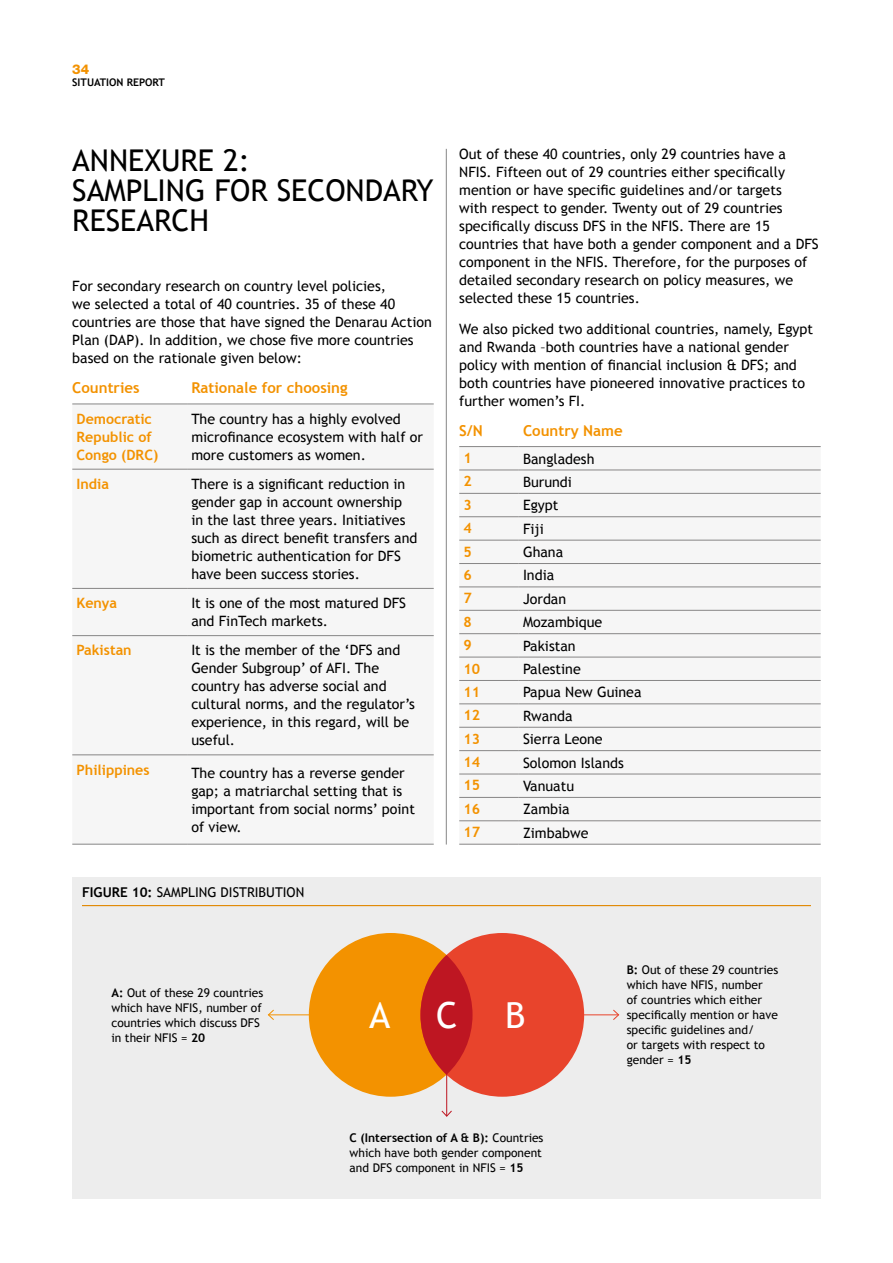
<style>
.page{position:relative;width:893px;height:1263px;background:#fff}
.page>*{position:absolute;margin:0;border:0;box-sizing:border-box;transform-origin:0 0}
.t1{font:36px "Trebuchet MS";color:#fff}
.t2{font:30px/30px "Trebuchet MS";color:#000}
.t3{font:700 15px "Trebuchet MS";color:#f39200}
.t4{font:14.25px/18px "Trebuchet MS";color:#000}
.t5{font:700 14.25px/18px "Trebuchet MS";color:#f39200}
.t6{font:13.5px "Trebuchet MS";color:#000}
.t7{font:800 13.5px "Helvetica Neue";color:#f39200}
.t8{font:12px/15px "Trebuchet MS";color:#000}
.t9{font:700 10.5px "Trebuchet MS";color:#000}
.s1{font-weight:700}
</style>
<div class="page">
<div style="left:72px;top:877px;width:749px;height:322px;background:#ededed"></div>
<hr style="left:82px;top:905px;width:729px;height:1px;background:#f39200">
<hr style="left:446px;top:149px;width:1px;height:695px;background:#878787">
<div style="left:459px;top:447px;width:362px;height:397px;background:#f6f6f6"></div>
<hr style="left:459px;top:844px;width:60px;height:1px;background:#878686">
<hr style="left:519px;top:844px;width:302px;height:1px;background:#878686">
<hr style="left:459px;top:446px;width:60px;height:1px;background:#878686">
<hr style="left:519px;top:446px;width:302px;height:1px;background:#878686">
<hr style="left:459px;top:470px;width:60px;height:1px;background:#878686">
<hr style="left:519px;top:470px;width:302px;height:1px;background:#878686">
<hr style="left:459px;top:493px;width:60px;height:1px;background:#878686">
<hr style="left:519px;top:493px;width:302px;height:1px;background:#878686">
<hr style="left:459px;top:516px;width:60px;height:1px;background:#878686">
<hr style="left:519px;top:516px;width:302px;height:1px;background:#878686">
<hr style="left:459px;top:540px;width:60px;height:1px;background:#878686">
<hr style="left:519px;top:540px;width:302px;height:1px;background:#878686">
<hr style="left:459px;top:563px;width:60px;height:1px;background:#878686">
<hr style="left:519px;top:563px;width:302px;height:1px;background:#878686">
<hr style="left:459px;top:587px;width:60px;height:1px;background:#878686">
<hr style="left:519px;top:587px;width:302px;height:1px;background:#878686">
<hr style="left:459px;top:610px;width:60px;height:1px;background:#878686">
<hr style="left:519px;top:610px;width:302px;height:1px;background:#878686">
<hr style="left:459px;top:633px;width:60px;height:1px;background:#878686">
<hr style="left:519px;top:633px;width:302px;height:1px;background:#878686">
<hr style="left:459px;top:657px;width:60px;height:1px;background:#878686">
<hr style="left:519px;top:657px;width:302px;height:1px;background:#878686">
<hr style="left:459px;top:680px;width:60px;height:1px;background:#878686">
<hr style="left:519px;top:680px;width:302px;height:1px;background:#878686">
<hr style="left:459px;top:704px;width:60px;height:1px;background:#878686">
<hr style="left:519px;top:704px;width:302px;height:1px;background:#878686">
<hr style="left:459px;top:727px;width:60px;height:1px;background:#878686">
<hr style="left:519px;top:727px;width:302px;height:1px;background:#878686">
<hr style="left:459px;top:750px;width:60px;height:1px;background:#878686">
<hr style="left:519px;top:750px;width:302px;height:1px;background:#878686">
<hr style="left:459px;top:774px;width:60px;height:1px;background:#878686">
<hr style="left:519px;top:774px;width:302px;height:1px;background:#878686">
<hr style="left:459px;top:797px;width:60px;height:1px;background:#878686">
<hr style="left:519px;top:797px;width:302px;height:1px;background:#878686">
<hr style="left:459px;top:820px;width:60px;height:1px;background:#878686">
<hr style="left:519px;top:820px;width:302px;height:1px;background:#878686">
<div style="left:72px;top:468px;width:362px;height:376px;background:#f6f6f6"></div>
<hr style="left:72px;top:844px;width:115px;height:1px;background:#878686">
<hr style="left:187px;top:844px;width:247px;height:1px;background:#878686">
<hr style="left:72px;top:404px;width:115px;height:1px;background:#878686">
<hr style="left:187px;top:404px;width:247px;height:1px;background:#878686">
<hr style="left:72px;top:469px;width:115px;height:1px;background:#878686">
<hr style="left:187px;top:469px;width:247px;height:1px;background:#878686">
<hr style="left:72px;top:588px;width:115px;height:1px;background:#878686">
<hr style="left:187px;top:588px;width:247px;height:1px;background:#878686">
<hr style="left:72px;top:635px;width:115px;height:1px;background:#878686">
<hr style="left:187px;top:635px;width:247px;height:1px;background:#878686">
<hr style="left:72px;top:755px;width:115px;height:1px;background:#878686">
<hr style="left:187px;top:755px;width:247px;height:1px;background:#878686">
<div style="left:309px;top:933px;width:164px;height:164px;background:#f39200;border-radius:50%"></div>
<div style="left:420px;top:933px;width:164px;height:164px;background:#e8442c;border-radius:50%"></div>
<div style="left:420px;top:955px;width:52px;height:120px;background:#be1622;border-radius:50%"></div>
<hr style="left:268px;top:1014px;width:44px;height:1px;background:#f39200">
<svg style="left:267px;top:1009px;width:8px;height:11px"></svg>
<hr style="left:575px;top:1014px;width:44px;height:1px;background:#e8442c">
<svg style="left:612px;top:1009px;width:8px;height:11px"></svg>
<hr style="left:446px;top:1072px;width:1px;height:44px;background:#be1622">
<svg style="left:441px;top:1110px;width:11px;height:7px"></svg>
<p class="t7" style="left:72px;top:61px;width:19px">34</p>
<p class="t9" style="left:72px;top:76px;width:94px">SITUATION REPORT</p>
<h2 class="t2" style="left:72px;top:146px;width:363px">ANNEXURE 2:<br>SAMPLING FOR SECONDARY<br>RESEARCH</h2>
<p class="t4" style="left:72px;top:278px;width:361px">For secondary research on country level policies,<br>we selected a total of 40 countries. 35 of these 40 countries are those that have signed the Denarau Action Plan (DAP). In addition, we chose five more countries based on the rationale given below:</p>
<p class="t3" style="left:72px;top:379px;width:69px">Countries</p>
<p class="t3" style="left:191px;top:379px;width:158px">Rationale for choosing</p>
<p class="t5" style="left:77px;top:410px;width:83px">Democratic<br>Republic of<br>Congo (DRC)</p>
<p class="t4" style="left:191px;top:410px;width:233px">The country has a highly evolved microfinance ecosystem with half or more customers as women.</p>
<p class="t5" style="left:77px;top:475px;width:34px">India</p>
<p class="t4" style="left:191px;top:475px;width:228px">There is a significant reduction in gender gap in account ownership in the last three years. Initiatives such as direct benefit transfers and biometric authentication for DFS have been success stories.</p>
<p class="t5" style="left:77px;top:594px;width:42px">Kenya</p>
<p class="t4" style="left:191px;top:594px;width:216px">It is one of the most matured DFS and FinTech markets.</p>
<p class="t5" style="left:77px;top:641px;width:57px">Pakistan</p>
<p class="t4" style="left:191px;top:642px;width:225px">It is the member of the ‘DFS and<br>Gender Subgroup’ of AFI. The country has adverse social and cultural norms, and the regulator’s experience, in this regard, will be useful.</p>
<p class="t5" style="left:77px;top:761px;width:75px">Philippines</p>
<p class="t4" style="left:191px;top:764px;width:225px">The country has a reverse gender gap; a matriarchal setting that is important from social norms’ point of view.</p>
<p class="t6" style="left:82px;top:884px;width:224px"><span class="s1">FIGURE 10:</span> SAMPLING DISTRIBUTION</p>
<p class="t4" style="left:459px;top:145px;width:361px">Out of these 40 countries, only 29 countries have a NFIS. Fifteen out of 29 countries either specifically mention or have specific guidelines and/or targets<br>with respect to gender. Twenty out of 29 countries specifically discuss DFS in the NFIS. There are 15 countries that have both a gender component and a DFS component in the NFIS. Therefore, for the purposes of detailed secondary research on policy measures, we selected these 15 countries.</p>
<p class="t4" style="left:459px;top:320px;width:355px">We also picked two additional countries, namely, Egypt and Rwanda –both countries have a national gender policy with mention of financial inclusion &amp; DFS; and both countries have pioneered innovative practices to further women’s FI.</p>
<p class="t3" style="left:459px;top:421px;width:25px">S/N</p>
<p class="t3" style="left:523px;top:421px;width:101px">Country Name</p>
<p class="t5" style="left:463px;top:449px;width:10px">1</p>
<p class="t4" style="left:523px;top:450px;width:73px">Bangladesh</p>
<p class="t5" style="left:463px;top:472px;width:10px">2</p>
<p class="t4" style="left:523px;top:473px;width:50px">Burundi</p>
<p class="t5" style="left:463px;top:496px;width:10px">3</p>
<p class="t4" style="left:523px;top:496px;width:37px">Egypt</p>
<p class="t5" style="left:463px;top:519px;width:10px">4</p>
<p class="t4" style="left:523px;top:520px;width:22px">Fiji</p>
<p class="t5" style="left:463px;top:542px;width:10px">5</p>
<p class="t4" style="left:523px;top:543px;width:42px">Ghana</p>
<p class="t5" style="left:463px;top:566px;width:10px">6</p>
<p class="t4" style="left:523px;top:567px;width:33px">India</p>
<p class="t5" style="left:463px;top:589px;width:10px">7</p>
<p class="t4" style="left:523px;top:590px;width:45px">Jordan</p>
<p class="t5" style="left:463px;top:613px;width:10px">8</p>
<p class="t4" style="left:523px;top:613px;width:81px">Mozambique</p>
<p class="t5" style="left:463px;top:636px;width:10px">9</p>
<p class="t4" style="left:523px;top:637px;width:54px">Pakistan</p>
<p class="t5" style="left:463px;top:659px;width:18px">10</p>
<p class="t4" style="left:523px;top:660px;width:59px">Palestine</p>
<p class="t5" style="left:463px;top:683px;width:18px">11</p>
<p class="t4" style="left:523px;top:683px;width:120px">Papua New Guinea</p>
<p class="t5" style="left:463px;top:706px;width:18px">12</p>
<p class="t4" style="left:523px;top:707px;width:51px">Rwanda</p>
<p class="t5" style="left:463px;top:730px;width:18px">13</p>
<p class="t4" style="left:523px;top:730px;width:81px">Sierra Leone</p>
<p class="t5" style="left:463px;top:753px;width:18px">14</p>
<p class="t4" style="left:523px;top:754px;width:102px">Solomon Islands</p>
<p class="t5" style="left:463px;top:776px;width:18px">15</p>
<p class="t4" style="left:523px;top:777px;width:53px">Vanuatu</p>
<p class="t5" style="left:463px;top:800px;width:18px">16</p>
<p class="t4" style="left:523px;top:800px;width:48px">Zambia</p>
<p class="t5" style="left:463px;top:823px;width:18px">17</p>
<p class="t4" style="left:523px;top:824px;width:67px">Zimbabwe</p>
<p class="t8" style="left:111px;top:985px;width:153px"><span class="s1">A:</span> Out of these 29 countries which have NFIS, number of countries which discuss DFS in their NFIS = <span class="s1">20</span></p>
<h1 class="t1" style="left:369px;top:994px;width:23px">A</h1>
<h1 class="t1" style="left:436px;top:994px;width:23px">C</h1>
<h1 class="t1" style="left:505px;top:994px;width:22px">B</h1>
<p class="t8" style="left:350px;top:1130px;width:195px"><span class="s1">C (Intersection of A &amp; B):</span> Countries which have both gender component and DFS component in NFIS = <span class="s1">15</span></p>
<p class="t8" style="left:627px;top:963px;width:153px"><span class="s1">B:</span> Out of these 29 countries which have NFIS, number<br>of countries which either specifically mention or have specific guidelines and/<br>or targets with respect to gender = <span class="s1">15</span></p>
</div>
